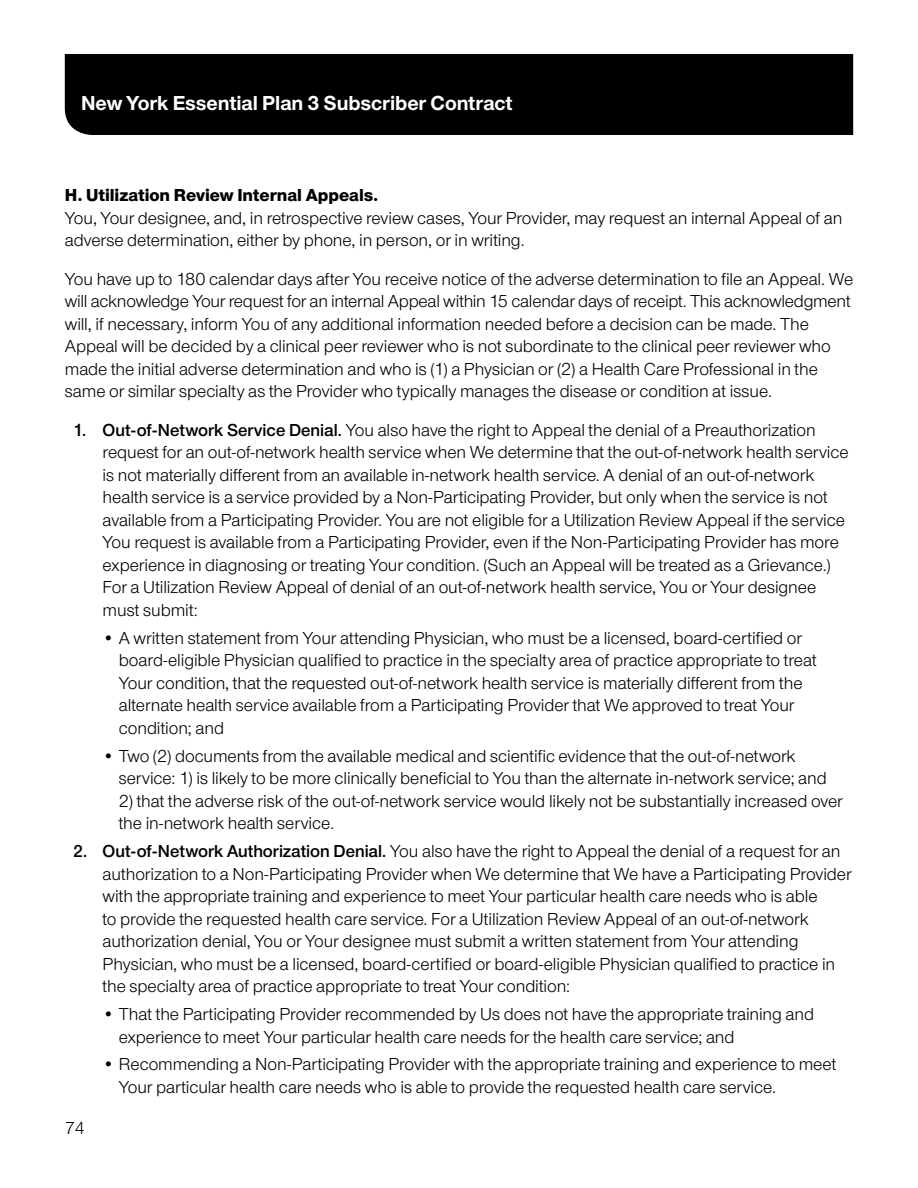
<style>
.page{position:relative;width:918px;height:1188px;background:#fff}
.page>*{position:absolute;margin:0;border:0;box-sizing:border-box;transform-origin:0 0}
.t1{font:700 21px "UHC Sans";color:#fff}
.Body___numbers___add{font:18px/22.5px "UHC Sans";letter-spacing:-.005em;color:#000}
.Body___12_15{font:18px/22.5px "UHC Sans";letter-spacing:-.005em;color:#000}
.SUB_Subhead___12_15{font:800 18px "UHC Sans";color:#000}
.s1{font-weight:600}
</style>
<div class="page">
<div style="left:65px;top:54px;width:788px;height:81px;background:#000"></div>
<p class="t1" style="left:81px;top:88px;width:433px">New York Essential Plan 3 Subscriber Contract</p>
<p class="SUB_Subhead___12_15" style="left:65px;top:182px;width:315px">H. Utilization Review Internal Appeals.</p>
<p class="Body___12_15" style="left:65px;top:206px;width:779px">You, Your designee, and, in retrospective review cases, Your Provider, may request an internal Appeal of an adverse determination, either by phone, in person, or in writing.</p>
<p class="Body___12_15" style="left:65px;top:267px;width:790px">You have up to 180 calendar days after You receive notice of the adverse determination to file an Appeal. We will acknowledge Your request for an internal Appeal within 15 calendar days of receipt. This acknowledgment will, if necessary, inform You of any additional information needed before a decision can be made. The Appeal will be decided by a clinical peer reviewer who is not subordinate to the clinical peer reviewer who made the initial adverse determination and who is (1) a Physician or (2) a Health Care Professional in the same or similar specialty as the Provider who typically manages the disease or condition at issue.</p>
<p class="Body___numbers___add" style="left:103px;top:418px;width:748px;text-indent:-29px"><span class="s1">1. Out-of-Network Service Denial.</span> You also have the right to Appeal the denial of a Preauthorization request for an out-of-network health service when We determine that the out-of-network health service is not materially different from an available in-network health service. A denial of an out-of-network health service is a service provided by a Non-Participating Provider, but only when the service is not available from a Participating Provider. You are not eligible for a Utilization Review Appeal if the service You request is available from a Participating Provider, even if the Non-Participating Provider has more experience in diagnosing or treating Your condition. (Such an Appeal will be treated as a Grievance.)<br>For a Utilization Review Appeal of denial of an out-of-network health service, You or Your designee must submit:</p>
<p class="Body___numbers___add" style="left:119px;top:626px;width:699px;text-indent:-16px">• A written statement from Your attending Physician, who must be a licensed, board-certified or board-eligible Physician qualified to practice in the specialty area of practice appropriate to treat Your condition, that the requested out-of-network health service is materially different from the alternate health service available from a Participating Provider that We approved to treat Your condition; and</p>
<p class="Body___numbers___add" style="left:119px;top:744px;width:710px;text-indent:-16px">• Two (2) documents from the available medical and scientific evidence that the out-of-network service: 1) is likely to be more clinically beneficial to You than the alternate in-network service; and</p>
<p class="Body___numbers___add" style="left:119px;top:789px;width:726px">2) that the adverse risk of the out-of-network service would likely not be substantially increased over the in-network health service.</p>
<p class="Body___numbers___add" style="left:103px;top:839px;width:751px;text-indent:-29px"><span class="s1">2. Out-of-Network Authorization Denial.</span> You also have the right to Appeal the denial of a request for an authorization to a Non-Participating Provider when We determine that We have a Participating Provider with the appropriate training and experience to meet Your particular health care needs who is able<br>to provide the requested health care service. For a Utilization Review Appeal of an out-of-network authorization denial, You or Your designee must submit a written statement from Your attending Physician, who must be a licensed, board-certified or board-eligible Physician qualified to practice in the specialty area of practice appropriate to treat Your condition:</p>
<p class="Body___numbers___add" style="left:119px;top:1002px;width:697px;text-indent:-16px">• That the Participating Provider recommended by Us does not have the appropriate training and experience to meet Your particular health care needs for the health care service; and</p>
<p class="Body___numbers___add" style="left:119px;top:1053px;width:719px;text-indent:-16px">• Recommending a Non-Participating Provider with the appropriate training and experience to meet<br>Your particular health care needs who is able to provide the requested health care service.</p>
<p class="Body___numbers___add" style="left:65px;top:1116px;width:22px">74</p>
</div>
